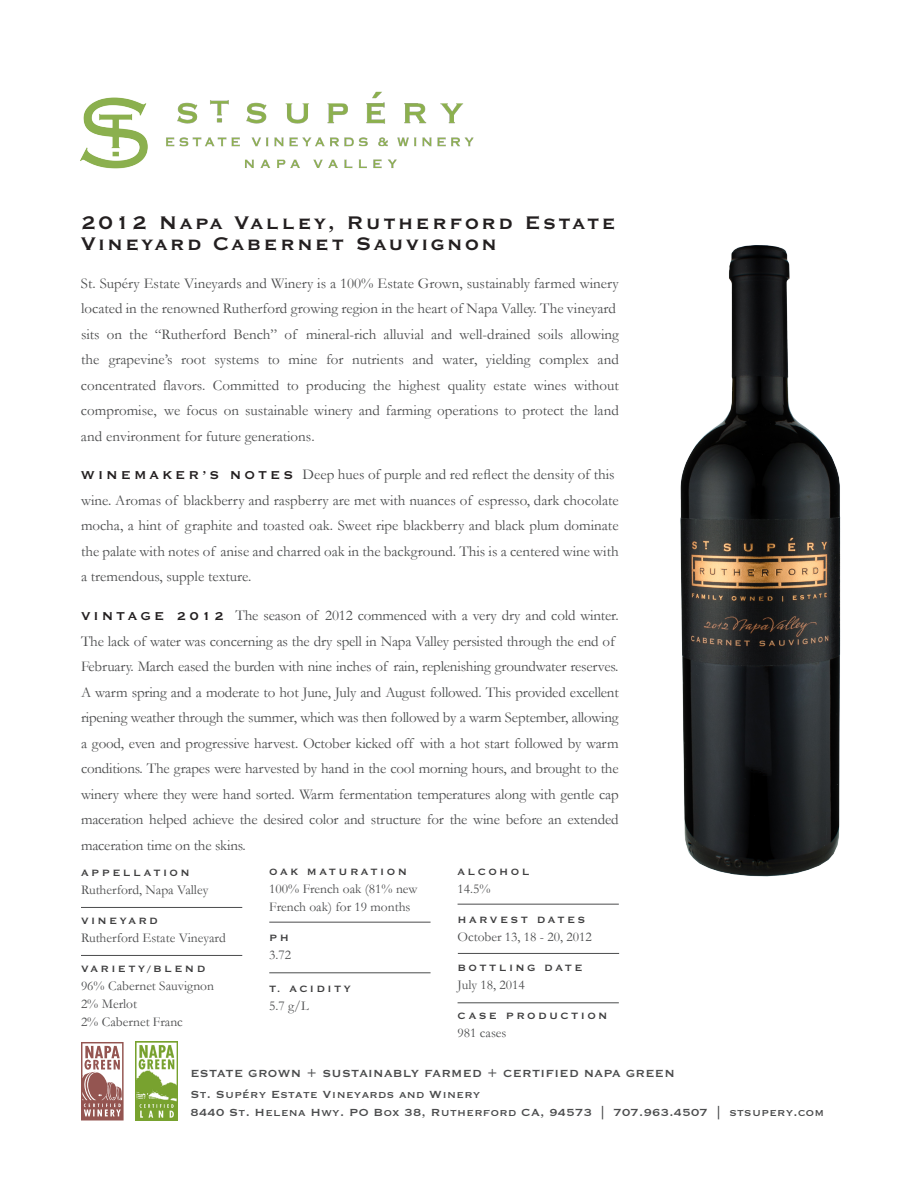
<style>
.page{position:relative;width:918px;height:1188px;background:#fff}
.page>*{position:absolute;margin:0;border:0;box-sizing:border-box;transform-origin:0 0}
.t1{font:700 24px/21px "Copperplate Gothic BT";letter-spacing:.08em;color:#231f20}
.t2{font:15px/25.5px "Garamond";color:#4b4c4d}
.t3{font:13.5px/18px "Garamond";color:#4b4c4d}
.t4{font:13.5px/17.7px "Copperplate Gothic Std 31 BC";letter-spacing:.025em;color:#4b4c4d}
.t5{font:700 13.5px "Copperplate Gothic BT";letter-spacing:.025em;color:#4b4c4d}
.t6{font:700 12px "Copperplate Gothic BT";letter-spacing:.2em;color:#3e3e3f}
.s1{font-family:"Copperplate Gothic BT";font-weight:700;color:#231f20}
</style>
<div class="page">
<img style="left:680px;top:245px;width:161px;height:632px">
<svg style="left:81px;top:1042px;width:43px;height:78px"></svg>
<img style="left:166px;top:91px;width:308px;height:78px">
<img style="left:80px;top:97px;width:68px;height:72px">
<img style="left:135px;top:1042px;width:43px;height:78px">
<hr style="left:81px;top:907px;width:161px;height:1px;background:#4b4c4d">
<hr style="left:81px;top:955px;width:161px;height:1px;background:#4b4c4d">
<hr style="left:269px;top:972px;width:162px;height:1px;background:#4b4c4d">
<hr style="left:458px;top:1002px;width:161px;height:1px;background:#4b4c4d">
<hr style="left:458px;top:904px;width:161px;height:1px;background:#4b4c4d">
<hr style="left:269px;top:922px;width:162px;height:1px;background:#4b4c4d">
<hr style="left:458px;top:953px;width:161px;height:1px;background:#4b4c4d">
<h1 class="t1" style="left:81px;top:212px;width:537px">2012 Napa Valley, Rutherford Estate<br>Vineyard Cabernet Sauvignon</h1>
<p class="t2" style="left:81px;top:270px;width:539px">St. Supéry Estate Vineyards and Winery is a 100% Estate Grown, sustainably farmed winery located in the renowned Rutherford growing region in the heart of Napa Valley. The vineyard sits on the “Rutherford Bench” of mineral-rich alluvial and well-drained soils allowing the grapevine’s root systems to mine for nutrients and water, yielding complex and concentrated flavors. Committed to producing the highest quality estate wines without compromise, we focus on sustainable winery and farming operations to protect the land and environment for future generations.</p>
<p class="t2" style="left:81px;top:462px;width:539px"><span class="s1">W I N E M A K E R ’ S N O T E S</span> Deep hues of purple and red reflect the density of this wine. Aromas of blackberry and raspberry are met with nuances of espresso, dark chocolate mocha, a hint of graphite and toasted oak. Sweet ripe blackberry and black plum dominate the palate with notes of anise and charred oak in the background. This is a centered wine with a tremendous, supple texture.</p>
<p class="t2" style="left:81px;top:602px;width:539px"><span class="s1">V I N T A G E 2 0 1 2</span> The season of 2012 commenced with a very dry and cold winter.<br>The lack of water was concerning as the dry spell in Napa Valley persisted through the end of February. March eased the burden with nine inches of rain, replenishing groundwater reserves.<br>A warm spring and a moderate to hot June, July and August followed. This provided excellent ripening weather through the summer, which was then followed by a warm September, allowing a good, even and progressive harvest. October kicked off with a hot start followed by warm conditions. The grapes were harvested by hand in the cool morning hours, and brought to the winery where they were hand sorted. Warm fermentation temperatures along with gentle cap maceration helped achieve the desired color and structure for the wine before an extended maceration time on the skins.</p>
<p class="t6" style="left:81px;top:866px;width:110px">APPELLATION</p>
<p class="t3" style="left:81px;top:880px;width:129px">Rutherford, Napa Valley</p>
<p class="t6" style="left:81px;top:914px;width:78px">VINEYARD</p>
<p class="t3" style="left:81px;top:928px;width:146px">Rutherford Estate Vineyard</p>
<p class="t6" style="left:81px;top:962px;width:126px">VARIETY/BLEND</p>
<p class="t3" style="left:81px;top:976px;width:135px">96% Cabernet Sauvignon<br>2% Merlot<br>2% Cabernet Franc</p>
<p class="t6" style="left:269px;top:865px;width:139px">OAK MATURATION</p>
<p class="t3" style="left:269px;top:879px;width:150px">100% French oak (81% new<br>French oak) for 19 months</p>
<p class="t6" style="left:269px;top:931px;width:21px">PH</p>
<p class="t3" style="left:269px;top:945px;width:23px">3.72</p>
<p class="t6" style="left:269px;top:982px;width:83px">T. ACIDITY</p>
<p class="t3" style="left:269px;top:996px;width:41px">5.7 g/L</p>
<p class="t6" style="left:458px;top:865px;width:73px">ALCOHOL</p>
<p class="t3" style="left:458px;top:879px;width:35px">14.5%</p>
<p class="t6" style="left:458px;top:913px;width:129px">HARVEST DATES</p>
<p class="t3" style="left:458px;top:927px;width:136px">October 13, 18 - 20, 2012</p>
<p class="t6" style="left:458px;top:961px;width:127px">BOTTLING DATE</p>
<p class="t3" style="left:458px;top:975px;width:69px">July 18, 2014</p>
<p class="t6" style="left:458px;top:1009px;width:152px">CASE PRODUCTION</p>
<p class="t3" style="left:458px;top:1023px;width:50px">981 cases</p>
<p class="t5" style="left:190px;top:1066px;width:486px">ESTATE GROWN + SUSTAINABLY FARMED + CERTIFIED NAPA GREEN</p>
<p class="t4" style="left:190px;top:1086px;width:635px">St. Supéry Estate Vineyards and Winery<br>8440 St. Helena Hwy. PO Box 38, Rutherford CA, 94573 | 707.963.4507 | stsupery.com</p>
</div>
